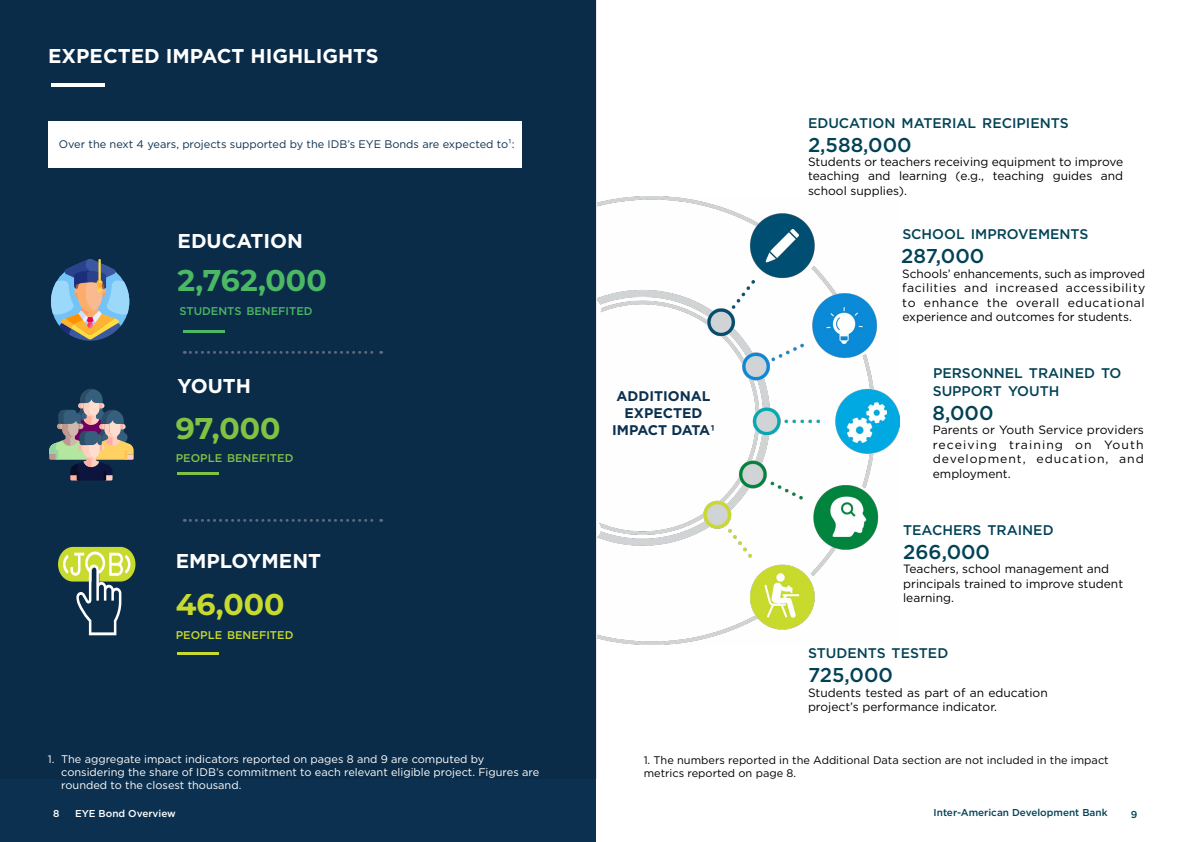
<style>
.page{position:relative;width:1191px;height:842px;background:#fff}
.page>*{position:absolute;margin:0;border:0;box-sizing:border-box;transform-origin:0 0}
.t1{font:700 30px "Montserrat";color:#4bb863}
.t2{font:700 30px "Montserrat";color:#80c342}
.t3{font:700 30px "Montserrat";color:#c8da2d}
.t4{font:500 20px "Gotham";color:#024256}
.t5{font:700 20px "Gotham";color:#fff}
.t6{font:700 20px "Gotham";color:#fff}
.t7{font:500 14px/18px "Gotham";color:#024256}
.t8{font:700 14px/16.8px "Gotham";color:#0c3150;text-align:center}
.t9{font:12px/14.4px "Gotham";color:#000;text-align:justify}
.t10{font:500 11.2px "Gotham";color:#4bb863}
.t11{font:500 11.2px "Gotham";color:#80c342}
.t12{font:500 11.2px "Gotham";color:#c8da2d}
.t13{font:11px/13.2px "Gotham";color:#fff}
.t14{font:11px/13.2px "Gotham";color:#000}
.t15{font:11px "Gotham";color:#0c3150}
.t16{font:500 10px "Gotham";color:#024256}
.t17{font:500 10px "Gotham";color:#fff}
</style>
<div class="page">
<div style="left:0;top:0;width:595px;height:842px;background:#0a2c49"></div>
<div style="left:48px;top:121px;width:474px;height:47px;background:#fff"></div>
<hr style="left:51px;top:83px;width:53px;height:3px;background:#fff">
<hr style="left:183px;top:330px;width:41px;height:3px;background:#4bb863">
<hr style="left:178px;top:472px;width:41px;height:3px;background:#80c342">
<hr style="left:178px;top:652px;width:41px;height:2px;background:#c8da2d">
<svg style="left:184px;top:351px;width:198px;height:3px"></svg>
<svg style="left:184px;top:519px;width:198px;height:3px"></svg>
<img style="left:597px;top:197px;width:302px;height:447px">
<svg style="left:51px;top:259px;width:78px;height:82px"></svg>
<svg style="left:49px;top:389px;width:85px;height:91px"></svg>
<svg style="left:58px;top:547px;width:77px;height:88px"></svg>
<h2 class="t5" style="left:48px;top:43px;width:332px">EXPECTED IMPACT HIGHLIGHTS</h2>
<p class="t15" style="left:59px;top:137px;width:457px">Over the next 4 years, projects supported by the IDB’s EYE Bonds are expected to¹:</p>
<h2 class="t6" style="left:178px;top:228px;width:127px">EDUCATION</h2>
<h1 class="t1" style="left:178px;top:259px;width:151px">2,762,000</h1>
<p class="t10" style="left:179px;top:303px;width:135px">STUDENTS BENEFITED</p>
<h2 class="t6" style="left:178px;top:373px;width:75px">YOUTH</h2>
<h1 class="t2" style="left:176px;top:407px;width:106px">97,000</h1>
<p class="t11" style="left:176px;top:451px;width:119px">PEOPLE BENEFITED</p>
<h2 class="t6" style="left:176px;top:548px;width:147px">EMPLOYMENT</h2>
<h1 class="t3" style="left:176px;top:582px;width:110px">46,000</h1>
<p class="t12" style="left:176px;top:628px;width:119px">PEOPLE BENEFITED</p>
<p class="t13" style="left:61px;top:752px;width:479px;text-indent:-13px">1. The aggregate impact indicators reported on pages 8 and 9 are computed by considering the share of IDB’s commitment to each relevant eligible project. Figures are rounded to the closest thousand.</p>
<p class="t8" style="left:612px;top:388px;width:104px">ADDITIONAL<br>EXPECTED<br>IMPACT DATA1</p>
<p class="t7" style="left:808px;top:114px;width:262px">EDUCATION MATERIAL RECIPIENTS</p>
<h2 class="t4" style="left:808px;top:131px;width:105px">2,588,000</h2>
<p class="t9" style="left:808px;top:154px;width:317px">Students or teachers receiving equipment to improve teaching and learning (e.g., teaching guides and school supplies).</p>
<p class="t7" style="left:902px;top:225px;width:188px">SCHOOL IMPROVEMENTS</p>
<h2 class="t4" style="left:901px;top:243px;width:85px">287,000</h2>
<p class="t9" style="left:902px;top:266px;width:245px">Schools’ enhancements, such as improved facilities and increased accessibility to enhance the overall educational experience and outcomes for students.</p>
<p class="t7" style="left:932px;top:364px;width:190px">PERSONNEL TRAINED TO<br>SUPPORT YOUTH</p>
<h2 class="t4" style="left:932px;top:400px;width:63px">8,000</h2>
<p class="t9" style="left:932px;top:423px;width:213px">Parents or Youth Service providers receiving training on Youth development, education, and employment.</p>
<p class="t7" style="left:903px;top:521px;width:152px">TEACHERS TRAINED</p>
<h2 class="t4" style="left:903px;top:539px;width:88px">266,000</h2>
<p class="t9" style="left:903px;top:561px;width:221px;text-align:left">Teachers, school management and principals trained to improve student learning.</p>
<p class="t7" style="left:808px;top:644px;width:142px">STUDENTS TESTED</p>
<h2 class="t4" style="left:808px;top:662px;width:87px">725,000</h2>
<p class="t9" style="left:808px;top:685px;width:241px">Students tested as part of an education project’s performance indicator.</p>
<p class="t14" style="left:643px;top:753px;width:466px">1. The numbers reported in the Additional Data section are not included in the impact metrics reported on page 8.</p>
<p class="t17" style="left:53px;top:807px;width:8px">8</p>
<p class="t17" style="left:75px;top:806px;width:102px">EYE Bond Overview</p>
<p class="t16" style="left:933px;top:806px;width:175px">Inter-American Development Bank</p>
<p class="t16" style="left:1130px;top:808px;width:8px">9</p>
</div>
